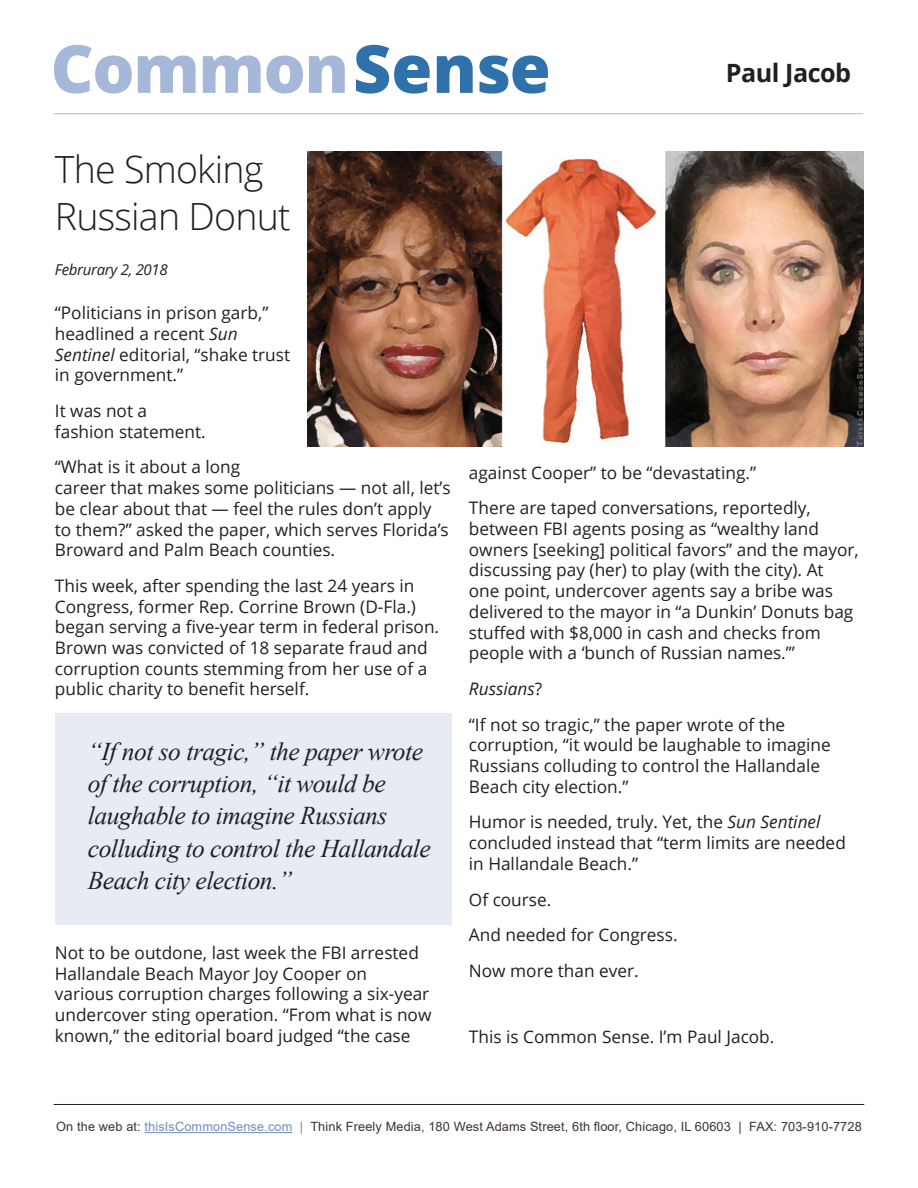
<style>
.page{position:relative;width:918px;height:1188px;background:#fff}
.page>*{position:absolute;margin:0;border:0;box-sizing:border-box;transform-origin:0 0}
.t1{font:800 66.45px "Open Sans";letter-spacing:-.02em;color:#a6b8d9}
.t2{font:300 37.5px/47.4px "Open Sans";letter-spacing:-.02em;color:#231f20}
.t3{font:italic 25.5px/32.4px "Times New Roman";letter-spacing:-.02em;color:#231f20}
.t4{font:700 25.2px "Open Sans";letter-spacing:-.02em;color:#231f20}
.t5{font:17.25px/20.7px "Open Sans";color:#231f20}
.t6{font:italic 17.25px "Open Sans";color:#231f20}
.t7{font:italic 15px "Open Sans";letter-spacing:-.02em;color:#231f20}
.t8{font:12.75px "Arial";letter-spacing:.01em;color:#3b3532}
.s1{color:#2f71ab}
.s2{font-style:italic}
.s3{font-style:normal}
.s4{color:#738cbd}
.s5{color:#808285}
</style>
<div class="page">
<hr style="left:145px;top:1132px;width:148px;height:1px;background:#738cbd">
<img style="left:308px;top:151px;width:555px;height:295px">
<hr style="left:54px;top:1104px;width:810px;height:1px;background:#231f20">
<hr style="left:54px;top:114px;width:809px;height:1px;background:#b6b6b4">
<div style="left:55px;top:713px;width:397px;height:212px;background:#e7ebf4"></div>
<p class="t1" style="left:51px;top:18px;width:502px">Common<span class="s1">Sense</span></p>
<p class="t4" style="left:726px;top:55px;width:127px">Paul Jacob</p>
<p class="t2" style="left:55px;top:145px;width:237px">The Smoking<br>Russian Donut</p>
<p class="t7" style="left:55px;top:259px;width:114px">Februrary 2, 2018</p>
<p class="t5" style="left:55px;top:302px;width:237px">“Politicians in prison garb,” headlined a recent <span class="s2">Sun<br>Sentinel</span> editorial, “shake trust in government.”</p>
<p class="t5" style="left:55px;top:400px;width:152px">It was not a fashion statement.</p>
<p class="t5" style="left:55px;top:456px;width:397px">“What is it about a long<br>career that makes some politicians — not all, let’s be clear about that — feel the rules don’t apply to them?” asked the paper, which serves Florida’s Broward and Palm Beach counties.</p>
<p class="t5" style="left:55px;top:575px;width:386px">This week, after spending the last 24 years in Congress, former Rep. Corrine Brown (D-Fla.) began serving a five-year term in federal prison.<br>Brown was convicted of 18 separate fraud and corruption counts stemming from her use of a public charity to benefit herself.</p>
<p class="t3" style="left:88px;top:734px;width:344px">“If not so tragic,” the paper wrote of the corruption, “it would be laughable to imagine Russians colluding to control the Hallandale<br>Beach city election.”</p>
<p class="t5" style="left:55px;top:942px;width:378px">Not to be outdone, last week the FBI arrested Hallandale Beach Mayor Joy Cooper on<br>various corruption charges following a six-year undercover sting operation. “From what is now known,” the editorial board judged “the case</p>
<p class="t5" style="left:469px;top:462px;width:289px">against Cooper” to be “devastating.”</p>
<p class="t5" style="left:469px;top:497px;width:391px">There are taped conversations, reportedly, between FBI agents posing as “wealthy land owners [seeking] political favors” and the mayor, discussing pay (her) to play (with the city). At<br>one point, undercover agents say a bribe was delivered to the mayor in “a Dunkin’ Donuts bag stuffed with $8,000 in cash and checks from people with a ‘bunch of Russian names.’”</p>
<p class="t6" style="left:469px;top:677px;width:75px">Russians<span class="s3">?</span></p>
<p class="t5" style="left:469px;top:714px;width:363px">“If not so tragic,” the paper wrote of the corruption, “it would be laughable to imagine Russians colluding to control the Hallandale Beach city election.”</p>
<p class="t5" style="left:469px;top:811px;width:379px">Humor is needed, truly. Yet, the <span class="s2">Sun Sentinel </span>concluded instead that “term limits are needed in Hallandale Beach.”</p>
<p class="t5" style="left:469px;top:888px;width:84px">Of course.</p>
<p class="t5" style="left:469px;top:924px;width:210px">And needed for Congress.</p>
<p class="t5" style="left:469px;top:960px;width:171px">Now more than ever.</p>
<p class="t5" style="left:469px;top:1026px;width:307px">This is Common Sense. I’m Paul Jacob.</p>
<p class="t8" style="left:56px;top:1118px;width:807px">On the web at: <span class="s4">thisIsCommonSense.com</span> <span class="s5">|</span> Think Freely Media, 180 West Adams Street, 6th floor, Chicago, IL 60603 | FAX: 703-910-7728</p>
</div>
